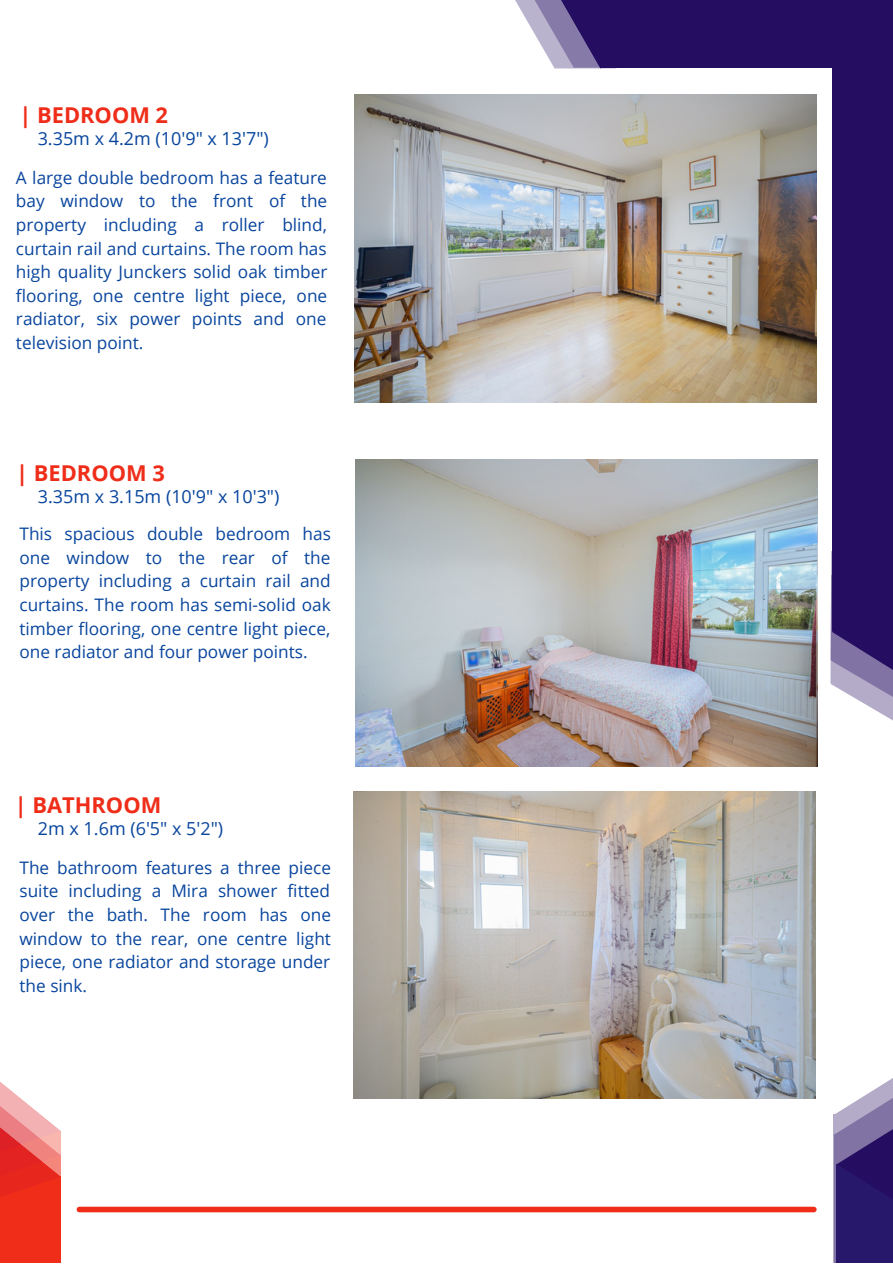
<style>
.page{position:relative;width:893px;height:1264px;background:#fff}
.page>*{position:absolute;margin:0;border:0;box-sizing:border-box;transform-origin:0 0}
.t1{font:700 21.9px "Open Sans";color:#ef2d19}
.t2{font:18px "Open Sans";color:#08459d}
.t3{font:17.25px/23.5px "Open Sans";color:#08459d;text-align:justify}
</style>
<div class="page">
<svg style="left:515px;top:0;width:13px;height:22px"></svg>
<svg style="left:528px;top:0;width:27px;height:68px;fill:#bab3cd"></svg>
<div style="left:601px;top:0;width:291px;height:68px;background:#250e62"></div>
<svg style="left:830px;top:602px;width:62px;height:118px"></svg>
<div style="left:831px;top:0;width:61px;height:631px;background:#250e62"></div>
<svg style="left:831px;top:572px;width:61px;height:119px;fill:#250e62"></svg>
<svg style="left:555px;top:0;width:46px;height:68px;background:#604f8c"></svg>
<div style="left:832px;top:1114px;width:60px;height:148px;background:#b3abc8"></div>
<div style="left:834px;top:1133px;width:58px;height:129px;background:#28186c"></div>
<svg style="left:834px;top:1078px;width:58px;height:138px"></svg>
<svg style="left:0;top:1082px;width:61px;height:180px;background:#ef635a"></svg>
<div style="left:79px;top:1206px;width:734px;height:6px;background:#ef2d19"></div>
<img style="left:354px;top:95px;width:462px;height:307px">
<img style="left:355px;top:459px;width:462px;height:307px">
<img style="left:353px;top:791px;width:462px;height:307px">
<p class="t1" style="left:20px;top:99px;width:150px">| BEDROOM 2</p>
<p class="t2" style="left:38px;top:125px;width:233px">3.35m x 4.2m (10'9" x 13'7")</p>
<p class="t3" style="left:16px;top:165px;width:313px">A large double bedroom has a feature bay window to the front of the property including a roller blind, curtain rail and curtains. The room has high quality Junckers solid oak timber flooring, one centre light piece, one radiator, six power points and one television point.</p>
<p class="t1" style="left:16px;top:457px;width:150px">| BEDROOM 3</p>
<p class="t2" style="left:38px;top:484px;width:243px">3.35m x 3.15m (10'9" x 10'3")</p>
<p class="t3" style="left:20px;top:521px;width:313px">This spacious double bedroom has one window to the rear of the property including a curtain rail and curtains. The room has semi-solid oak timber flooring, one centre light piece, one radiator and four power points.</p>
<p class="t1" style="left:15px;top:789px;width:148px">| BATHROOM</p>
<p class="t2" style="left:38px;top:815px;width:187px">2m x 1.6m (6'5" x 5'2")</p>
<p class="t3" style="left:20px;top:855px;width:313px">The bathroom features a three piece suite including a Mira shower fitted over the bath. The room has one window to the rear, one centre light piece, one radiator and storage under the sink.</p>
</div>
